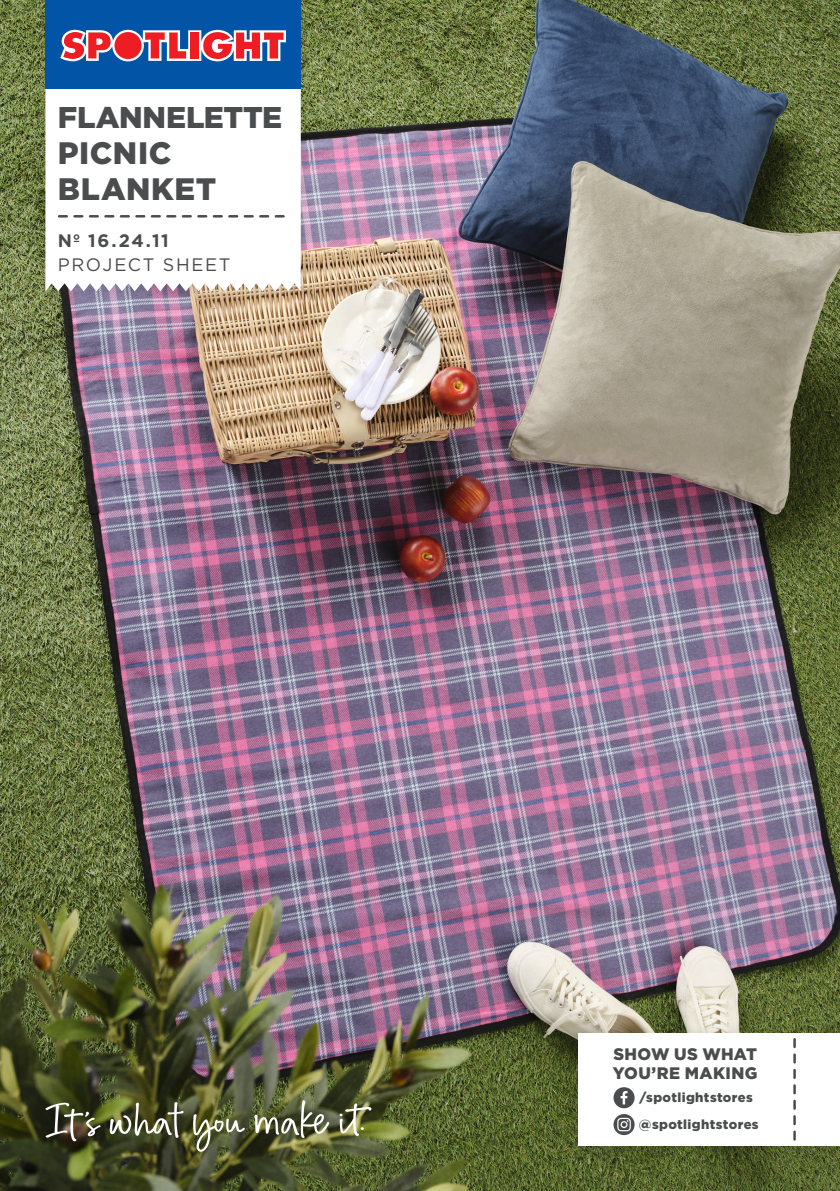
<style>
.page{position:relative;width:840px;height:1191px;background:#fff}
.page>*{position:absolute;margin:0;border:0;box-sizing:border-box;transform-origin:0 0}
.t1{font:900 31px/36px "Gotham";letter-spacing:.015em;color:#4b4c4d}
.t2{font:900 30px "Gotham";letter-spacing:-.005em;color:#4b4c4d}
.t3{font:18px/24px "Gotham";letter-spacing:.095em;color:#4b4c4d}
.t4{font:900 16.6px/19.4px "Gotham";letter-spacing:.02em;color:#4b4c4d}
.t5{font:900 13px/26.8px "Gotham";letter-spacing:.025em;color:#4b4c4d}
.s1{font-weight:700}
</style>
<div class="page">
<img style="left:0;top:0;width:839px;height:1191px">
<svg style="left:193px;top:1114px;width:52px;height:37px;background:#717655"></svg>
<svg style="left:45px;top:1102px;width:56px;height:39px;background:#575741"></svg>
<svg style="left:109px;top:1102px;width:74px;height:35px;background:#6d7050"></svg>
<svg style="left:339px;top:1103px;width:32px;height:33px"></svg>
<svg style="left:254px;top:1100px;width:75px;height:38px;background:#72775a"></svg>
<div style="left:566px;top:1022px;width:273px;height:137px;background:#231f20;opacity:.15"></div>
<div style="left:577px;top:1033px;width:262px;height:112px;background:#fff"></div>
<svg style="left:793px;top:1039px;width:2px;height:100px"></svg>
<div style="left:613px;top:1087px;width:21px;height:21px;background:#4b4c4d;border-radius:50%"></div>
<svg style="left:620px;top:1091px;width:7px;height:13px"></svg>
<svg style="left:613px;top:1114px;width:21px;height:21px"></svg>
<svg style="left:617px;top:1117px;width:13px;height:14px"></svg>
<div style="left:34px;top:0;width:280px;height:303px;background:#231f20;opacity:.15"></div>
<svg style="left:45px;top:89px;width:255px;height:202px"></svg>
<svg style="left:59px;top:215px;width:224px;height:2px"></svg>
<div style="left:45px;top:0;width:255px;height:89px;background:#0154a6"></div>
<svg style="left:60px;top:30px;width:226px;height:31px;background:#c77082"></svg>
<p class="t2" style="left:58px;top:96px;width:226px">FLANNELETTE</p>
<p class="t1" style="left:58px;top:134px;width:160px">PICNIC<br>BLANKET</p>
<p class="t3" style="left:58px;top:228px;width:174px"><span class="s1">Nº 16.24.11<br></span>PROJECT SHEET</p>
<p class="t4" style="left:612px;top:1043px;width:146px">SHOW US WHAT<br>YOU’RE MAKING</p>
<p class="t5" style="left:638px;top:1084px;width:121px">/spotlightstores @spotlightstores</p>
</div>
